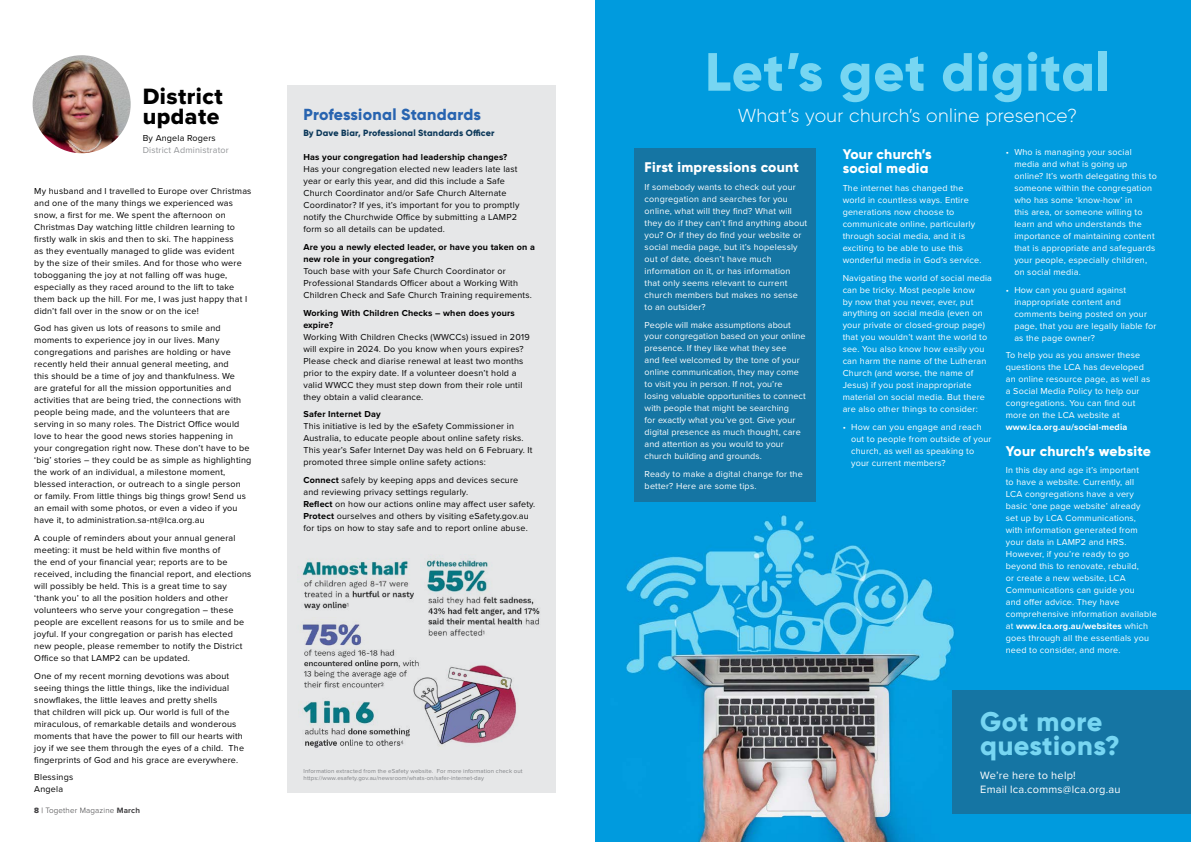
<style>
.page{position:relative;width:1191px;height:842px;background:#fff}
.page>*{position:absolute;margin:0;border:0;box-sizing:border-box;transform-origin:0 0}
.t1{font:800 53.7px "Gilroy";letter-spacing:.02em;color:#77d6f2}
.t2{font:800 27px/24px "Gilroy";letter-spacing:.02em;color:#77d6f2}
.t3{font:23px/20px "Proxima Nova Extrabld";letter-spacing:.02em;color:#000}
.t4{font:300 18.8px "Gilroy";letter-spacing:.02em;color:#fff}
.t5{font:800 16px "Gilroy";letter-spacing:.015em;color:#2864b0}
.t6{font:800 14px/14px "Gilroy";letter-spacing:.02em;color:#fff}
.t7{font:11px/14px "Proxima Nova";letter-spacing:.02em;color:#fff}
.t8{font:9px/12px "Proxima Nova";letter-spacing:.02em;color:#000}
.t9{font:9px/12px "Proxima Nova";letter-spacing:.02em;color:#fff}
.t10{font:700 9px/12px "Proxima Nova";letter-spacing:.02em;color:#000}
.t11{font:800 9px "Gilroy";letter-spacing:.02em;color:#0c3859}
.t12{font:700 9px "Proxima Nova";letter-spacing:.02em;color:#fff}
.t13{font:9px "Proxima Nova";letter-spacing:.02em;color:#939598}
.t14{font:300 8px "Proxima Nova";letter-spacing:.02em;color:#414042}
.t15{font:6px/7px "Proxima Nova";letter-spacing:.02em;color:#808285}
.s1{font-family:"Proxima Nova Extrabld";font-weight:400}
.s2{font-weight:400}
.s3{font-weight:700}
</style>
<div class="page">
<div style="left:287px;top:85px;width:269px;height:708px;background:#e6e7e8"></div>
<img style="left:33px;top:55px;width:98px;height:98px;border-radius:49px">
<div style="left:595px;top:0;width:596px;height:842px;background:#009bde"></div>
<img style="left:626px;top:425px;width:329px;height:417px">
<div style="left:634px;top:148px;width:181px;height:354px;background:#1575a3"></div>
<div style="left:952px;top:690px;width:239px;height:124px;background:#1575a3"></div>
<img style="left:302px;top:560px;width:112px;height:50px">
<img style="left:426px;top:559px;width:114px;height:77px">
<img style="left:302px;top:624px;width:105px;height:64px">
<img style="left:303px;top:700px;width:104px;height:48px">
<img style="left:407px;top:660px;width:109px;height:86px">
<h3 class="t3" style="left:143px;top:86px;width:81px">District update</h3>
<p class="t8" style="left:143px;top:132px;width:75px">By Angela Rogers</p>
<p class="t13" style="left:143px;top:144px;width:88px">District Administrator</p>
<p class="t8" style="left:34px;top:184px;width:219px">My husband and I travelled to Europe over Christmas and one of the many things we experienced was snow, a first for me. We spent the afternoon on Christmas Day watching little children learning to firstly walk in skis and then to ski. The happiness<br>as they eventually managed to glide was evident<br>by the size of their smiles. And for those who were tobogganing the joy at not falling off was huge, especially as they raced around to the lift to take them back up the hill. For me, I was just happy that I didn’t fall over in the snow or on the ice!</p>
<p class="t8" style="left:34px;top:322px;width:219px">God has given us lots of reasons to smile and moments to experience joy in our lives. Many congregations and parishes are holding or have recently held their annual general meeting, and<br>this should be a time of joy and thankfulness. We<br>are grateful for all the mission opportunities and activities that are being tried, the connections with people being made, and the volunteers that are serving in so many roles. The District Office would love to hear the good news stories happening in your congregation right now. These don’t have to be ‘big’ stories – they could be as simple as highlighting the work of an individual, a milestone moment, blessed interaction, or outreach to a single person<br>or family. From little things big things grow! Send us an email with some photos, or even a video if you have it, to administration.sa-nt@lca.org.au</p>
<p class="t8" style="left:34px;top:531px;width:219px">A couple of reminders about your annual general meeting: it must be held within five months of<br>the end of your financial year; reports are to be received, including the financial report, and elections will possibly be held. This is a great time to say ‘thank you’ to all the position holders and other volunteers who serve your congregation – these people are excellent reasons for us to smile and be joyful. If your congregation or parish has elected new people, please remember to notify the District Office so that LAMP2 can be updated.</p>
<p class="t8" style="left:34px;top:669px;width:211px">One of my recent morning devotions was about seeing things the little things, like the individual snowflakes, the little leaves and pretty shells<br>that children will pick up. Our world is full of the miraculous, of remarkable details and wonderous moments that have the power to fill our hearts with joy if we see them through the eyes of a child. The fingerprints of God and his grace are everywhere.</p>
<p class="t8" style="left:34px;top:771px;width:40px">Blessings<br>Angela</p>
<p class="t14" style="left:34px;top:804px;width:108px"><span class="s1">8</span> <span class="s2">|</span> Together Magazine <span class="s3">March</span></p>
<h3 class="t5" style="left:303px;top:105px;width:179px">Professional Standards</h3>
<p class="t11" style="left:303px;top:127px;width:193px">By Dave Biar, Professional Standards Officer</p>
<p class="t10" style="left:303px;top:151px;width:205px">Has your congregation had leadership changes?</p>
<p class="t8" style="left:303px;top:163px;width:217px">Has your congregation elected new leaders late last year or early this year, and did this include a Safe Church Coordinator and/or Safe Church Alternate Coordinator? If yes, it’s important for you to promptly notify the Churchwide Office by submitting a LAMP2 form so all details can be updated.</p>
<p class="t10" style="left:303px;top:241px;width:233px">Are you a newly elected leader, or have you taken on a new role in your congregation?</p>
<p class="t8" style="left:303px;top:265px;width:230px">Touch base with your Safe Church Coordinator or<br>Professional Standards Officer about a Working With<br>Children Check and Safe Church Training requirements.</p>
<p class="t10" style="left:303px;top:306px;width:213px">Working With Children Checks – when does yours expire?</p>
<p class="t8" style="left:303px;top:330px;width:228px">Working With Children Checks (WWCCs) issued in 2019 will expire in 2024. Do you know when yours expires?<br>Please check and diarise renewal at least two months prior to the expiry date. If a volunteer doesn’t hold a valid WWCC they must step down from their role until they obtain a valid clearance.</p>
<p class="t10" style="left:303px;top:408px;width:79px">Safer Internet Day</p>
<p class="t8" style="left:303px;top:420px;width:231px">This initiative is led by the eSafety Commissioner in Australia, to educate people about online safety risks.<br>This year’s Safer Internet Day was held on 6 February. It promoted three simple online safety actions:</p>
<p class="t8" style="left:303px;top:474px;width:233px"><span class="s3">Connect</span> safely by keeping apps and devices secure and reviewing privacy settings regularly.<br><span class="s3">Reflect</span> on how our actions online may affect user safety.<br><span class="s3">Protect</span> ourselves and others by visiting eSafety.gov.au for tips on how to stay safe and to report online abuse.</p>
<p class="t15" style="left:303px;top:767px;width:220px">Information extracted from the eSafety website. For more information check out https://www.esafety.gov.au/newsroom/whats-on/safer-internet-day</p>
<h1 class="t1" style="left:705px;top:38px;width:406px">Let’s get digital</h1>
<h3 class="t4" style="left:738px;top:104px;width:341px">What’s your church’s online presence?</h3>
<h3 class="t6" style="left:842px;top:147px;width:90px">Your church’s social media</h3>
<p class="t9" style="left:842px;top:181px;width:140px">The internet has changed the world in countless ways. Entire generations now choose to communicate online, particularly through social media, and it is exciting to be able to use this wonderful media in God’s service.</p>
<p class="t9" style="left:842px;top:271px;width:151px">Navigating the world of social media can be tricky. Most people know<br>by now that you never, ever, put anything on social media (even on your private or closed-group page) that you wouldn’t want the world to see. You also know how easily you can harm the name of the Lutheran Church (and worse, the name of Jesus) if you post inappropriate material on social media. But there are also other things to consider:</p>
<p class="t9" style="left:851px;top:421px;width:142px;text-indent:-9px">• How can you engage and reach out to people from outside of your church, as well as speaking to your current members?</p>
<p class="t9" style="left:1014px;top:146px;width:144px;text-indent:-9px">• Who is managing your social media and what is going up online? It’s worth delegating this to someone within the congregation who has some ‘know-how’ in<br>this area, or someone willing to learn and who understands the importance of maintaining content that is appropriate and safeguards your people, especially children, on social media.</p>
<p class="t9" style="left:1014px;top:283px;width:144px;text-indent:-9px">• How can you guard against inappropriate content and comments being posted on your page, that you are legally liable for as the page owner?</p>
<p class="t9" style="left:1005px;top:349px;width:146px">To help you as you answer these questions the LCA has developed an online resource page, as well as a Social Media Policy to help our congregations. You can find out more on the LCA website at</p>
<p class="t12" style="left:1005px;top:421px;width:123px">www.lca.org.au/social-media</p>
<h3 class="t6" style="left:1005px;top:444px;width:147px">Your church’s website</h3>
<p class="t9" style="left:1005px;top:464px;width:152px">In this day and age it’s important<br>to have a website. Currently, all<br>LCA congregations have a very basic ‘one page website’ already<br>set up by LCA Communications,<br>with information generated from your data in LAMP2 and HRS.<br>However, if you’re ready to go beyond this to renovate, rebuild,<br>or create a new website, LCA<br>Communications can guide you<br>and offer advice. They have comprehensive information available at <span class="s3">www.lca.org.au/websites</span> which goes through all the essentials you need to consider, and more.</p>
<h3 class="t6" style="left:644px;top:160px;width:156px">First impressions count</h3>
<p class="t9" style="left:644px;top:180px;width:164px">If somebody wants to check out your congregation and searches for you online, what will they find? What will they do if they can’t find anything about you? Or if they do find your website or social media page, but it’s hopelessly out of date, doesn’t have much information on it, or has information that only seems relevant to current church members but makes no sense to an outsider?</p>
<p class="t9" style="left:644px;top:318px;width:163px">People will make assumptions about your congregation based on your online presence. If they like what they see<br>and feel welcomed by the tone of your online communication, they may come to visit you in person. If not, you’re losing valuable opportunities to connect with people that might be searching<br>for exactly what you’ve got. Give your digital presence as much thought, care and attention as you would to your church building and grounds.</p>
<p class="t9" style="left:644px;top:468px;width:160px">Ready to make a digital change for the better? Here are some tips.</p>
<h2 class="t2" style="left:980px;top:709px;width:141px">Got more questions?</h2>
<p class="t7" style="left:980px;top:768px;width:142px">We’re here to help!<br>Email lca.comms@lca.org.au</p>
</div>
